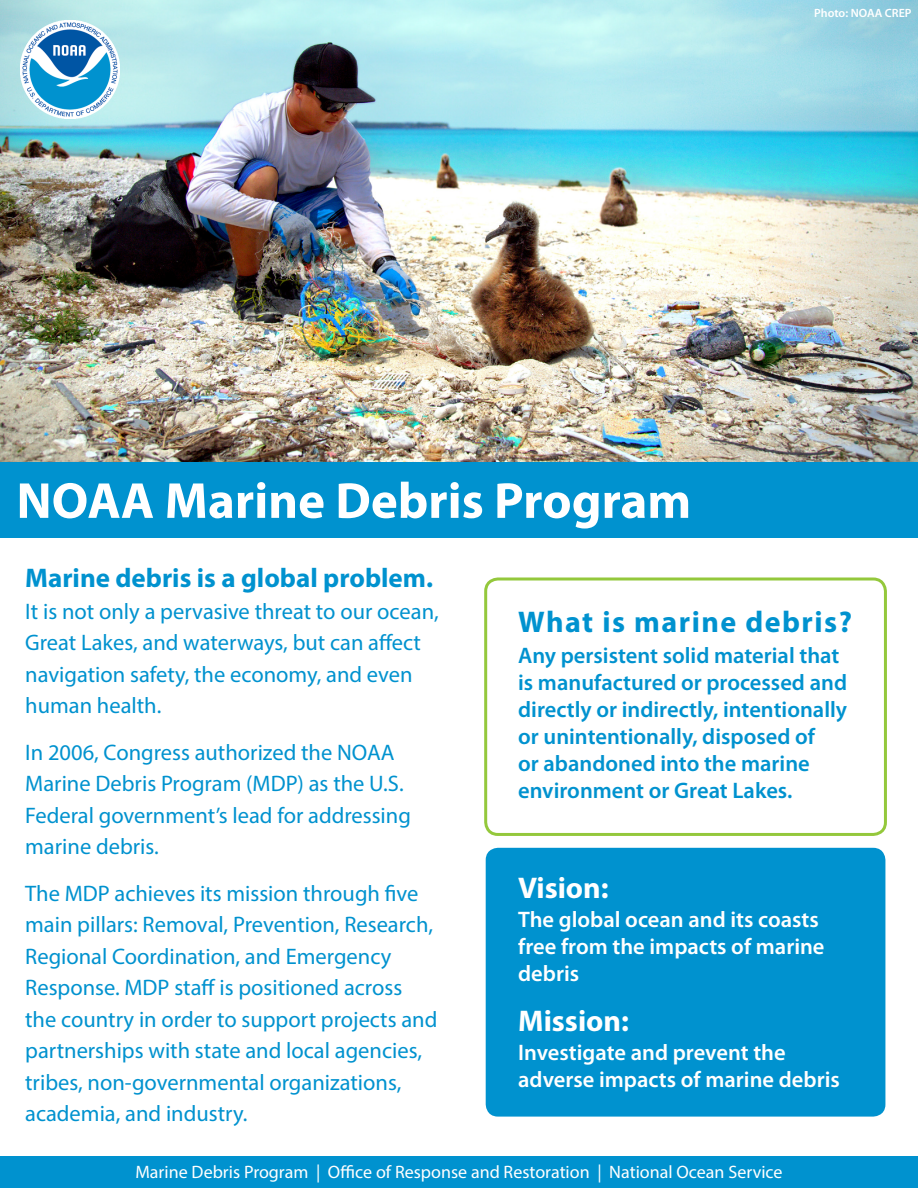
<style>
.page{position:relative;width:918px;height:1188px;background:#fff}
.page>*{position:absolute;margin:0;border:0;box-sizing:border-box;transform-origin:0 0}
.t1{font:700 51px "Myriad Pro";color:#fff}
.t2{font:700 30px "Myriad Pro";letter-spacing:.05em;color:#0092cf}
.t3{font:700 30px "Myriad Pro";color:#fff}
.t4{font:700 27px "Myriad Pro";color:#0092cf}
.t5{font:22.5px/31.5px "Myriad Pro";color:#0092cf}
.t6{font:600 22.5px/27px "Myriad Pro";color:#0092cf}
.t7{font:600 22.5px/27px "Myriad Pro";color:#fff}
.t8{font:18px "Myriad Pro";color:#fff}
.t9{font:600 12px "Myriad Pro";color:#fff}
</style>
<div class="page">
<img style="left:0;top:0;width:918px;height:462px">
<div style="left:0;top:1156px;width:918px;height:32px;background:#0092cf"></div>
<div style="left:484px;top:578px;width:403px;height:258px;border:3px solid #94c83c;border-radius:12px"></div>
<div style="left:0;top:462px;width:918px;height:76px;background:#0092cf"></div>
<img style="left:21px;top:21px;width:98px;height:98px">
<div style="left:486px;top:848px;width:399px;height:269px;background:#0092cf;border-radius:12px"></div>
<p class="t9" style="left:814px;top:5px;width:99px">Photo: NOAA CREP</p>
<p class="t1" style="left:16px;top:467px;width:676px">NOAA Marine Debris Program</p>
<p class="t4" style="left:25px;top:561px;width:409px">Marine debris is a global problem.</p>
<p class="t5" style="left:25px;top:595px;width:415px">It is not only a pervasive threat to our ocean, Great Lakes, and waterways, but can affect navigation safety, the economy, and even human health.</p>
<p class="t5" style="left:25px;top:736px;width:387px">In 2006, Congress authorized the NOAA Marine Debris Program (MDP) as the U.S.<br>Federal government’s lead for addressing marine debris.</p>
<p class="t5" style="left:25px;top:877px;width:414px">The MDP achieves its mission through five main pillars: Removal, Prevention, Research, Regional Coordination, and Emergency Response. MDP staff is positioned across the country in order to support projects and partnerships with state and local agencies, tribes, non-governmental organizations, academia, and industry.</p>
<p class="t2" style="left:518px;top:602px;width:335px">What is marine debris?</p>
<p class="t6" style="left:518px;top:641px;width:330px">Any persistent solid material that is manufactured or processed and directly or indirectly, intentionally or unintentionally, disposed of<br>or abandoned into the marine environment or Great Lakes.</p>
<p class="t3" style="left:518px;top:868px;width:92px">Vision:</p>
<p class="t7" style="left:518px;top:905px;width:308px">The global ocean and its coasts free from the impacts of marine debris</p>
<p class="t3" style="left:518px;top:1002px;width:112px">Mission:</p>
<p class="t7" style="left:518px;top:1038px;width:323px">Investigate and prevent the adverse impacts of marine debris</p>
<p class="t8" style="left:135px;top:1160px;width:649px">Marine Debris Program | Office of Response and Restoration | National Ocean Service</p>
</div>
